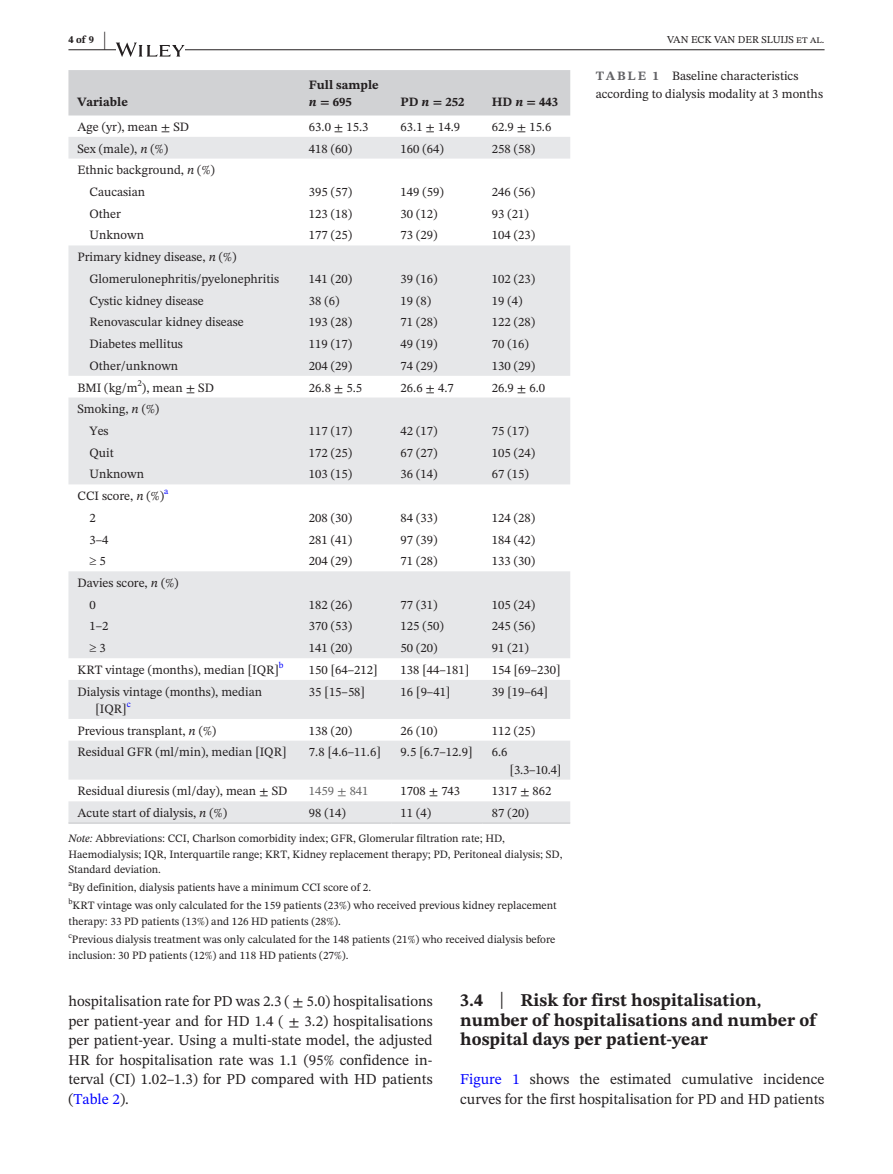
<style>
.page{position:relative;width:893px;height:1174px;background:#fff}
.page>*{position:absolute;margin:0;border:0;box-sizing:border-box;transform-origin:0 0}
.t1{font:700 18px/19.5px "STIX Two Text";color:#231f20}
.t2{font:15px/19.5px "STIX Two Text";color:#231f20;text-align:justify}
.t3{font:12.75px/21.8px "STIX Two Text";color:#231f20}
.t4{font:700 12.75px/17.2px "STIX Two Text";color:#231f20}
.t5{font:12.75px "STIX Two Text";color:#666}
.t6{font:11.25px/15.8px "STIX Two Text";color:#231f20}
.t7{font:10.5px "STIX Two Text";color:#231f20}
.t8{font:700 10.5px "STIX Two Text";color:#231f20}
.t9{font:7.8px "STIX Two Text";color:#231f20}
.s1{font-size:21px}
.s2{font-style:italic}
.s3{font-family:"STIX"}
.s4{font-weight:700;color:#636366}
.s5{color:#00f}
.s6{font-weight:400;font-size:23.7px}
</style>
<div class="page">
<hr style="left:68px;top:49px;width:756px;height:1px;background:#231f20">
<svg style="left:116px;top:43px;width:69px;height:14px"></svg>
<div style="left:68px;top:70px;width:502px;height:45px;background:#d1d2d4"></div>
<svg style="left:68px;top:137px;width:502px;height:685px;fill:#e6e7e9"></svg>
<hr style="left:68px;top:822px;width:232px;height:2px;background:#d1d2d4">
<hr style="left:300px;top:822px;width:92px;height:2px;background:#d1d2d4">
<hr style="left:392px;top:822px;width:91px;height:2px;background:#d1d2d4">
<hr style="left:483px;top:822px;width:87px;height:2px;background:#d1d2d4">
<p class="t8" style="left:68px;top:32px;width:39px">4 of 9 <span class="s1">|</span></p>
<p class="t7" style="left:667px;top:32px;width:159px">VAN ECK VAN DER SLUIJS et al.</p>
<p class="t4" style="left:77px;top:94px;width:52px">Variable</p>
<p class="t4" style="left:309px;top:76px;width:71px">Full sample <span class="s2">n</span> <span class="s3">=</span> 695</p>
<p class="t4" style="left:401px;top:94px;width:65px">PD <span class="s2">n</span> <span class="s3">=</span> 252</p>
<p class="t4" style="left:492px;top:94px;width:68px">HD <span class="s2">n</span> <span class="s3">=</span> 443</p>
<p class="t3" style="left:77px;top:116px;width:113px">Age (yr), mean ± SD</p>
<p class="t3" style="left:309px;top:116px;width:61px">63.0 ± 15.3</p>
<p class="t3" style="left:401px;top:116px;width:61px">63.1 ± 14.9</p>
<p class="t3" style="left:492px;top:116px;width:61px">62.9 ± 15.6</p>
<p class="t3" style="left:77px;top:137px;width:92px">Sex (male), <span class="s2">n</span> (%)</p>
<p class="t3" style="left:309px;top:137px;width:45px">418 (60)</p>
<p class="t3" style="left:401px;top:137px;width:45px">160 (64)</p>
<p class="t3" style="left:492px;top:137px;width:45px">258 (58)</p>
<p class="t3" style="left:89px;top:159px;width:127px;text-indent:-12px">Ethnic background, <span class="s2">n</span> (%)<br>Caucasian</p>
<p class="t3" style="left:309px;top:181px;width:45px">395 (57)</p>
<p class="t3" style="left:401px;top:181px;width:45px">149 (59)</p>
<p class="t3" style="left:492px;top:181px;width:45px">246 (56)</p>
<p class="t3" style="left:89px;top:202px;width:33px">Other</p>
<p class="t3" style="left:309px;top:202px;width:45px">123 (18)</p>
<p class="t3" style="left:401px;top:202px;width:38px">30 (12)</p>
<p class="t3" style="left:492px;top:202px;width:38px">93 (21)</p>
<p class="t3" style="left:89px;top:224px;width:56px">Unknown</p>
<p class="t3" style="left:309px;top:224px;width:45px">177 (25)</p>
<p class="t3" style="left:401px;top:224px;width:38px">73 (29)</p>
<p class="t3" style="left:492px;top:224px;width:45px">104 (23)</p>
<p class="t3" style="left:89px;top:246px;width:191px;text-indent:-12px">Primary kidney disease, <span class="s2">n</span> (%)<br>Glomerulonephritis/pyelonephritis</p>
<p class="t3" style="left:309px;top:268px;width:45px">141 (20)</p>
<p class="t3" style="left:401px;top:268px;width:38px">39 (16)</p>
<p class="t3" style="left:492px;top:268px;width:45px">102 (23)</p>
<p class="t3" style="left:89px;top:289px;width:116px">Cystic kidney disease</p>
<p class="t3" style="left:309px;top:289px;width:32px">38 (6)</p>
<p class="t3" style="left:401px;top:289px;width:32px">19 (8)</p>
<p class="t3" style="left:492px;top:289px;width:32px">19 (4)</p>
<p class="t3" style="left:89px;top:311px;width:156px">Renovascular kidney disease</p>
<p class="t3" style="left:309px;top:311px;width:45px">193 (28)</p>
<p class="t3" style="left:401px;top:311px;width:38px">71 (28)</p>
<p class="t3" style="left:492px;top:311px;width:45px">122 (28)</p>
<p class="t3" style="left:89px;top:333px;width:95px">Diabetes mellitus</p>
<p class="t3" style="left:309px;top:333px;width:45px">119 (17)</p>
<p class="t3" style="left:401px;top:333px;width:38px">49 (19)</p>
<p class="t3" style="left:492px;top:333px;width:38px">70 (16)</p>
<p class="t3" style="left:89px;top:354px;width:90px">Other/unknown</p>
<p class="t3" style="left:309px;top:354px;width:45px">204 (29)</p>
<p class="t3" style="left:401px;top:354px;width:38px">74 (29)</p>
<p class="t3" style="left:492px;top:354px;width:45px">130 (29)</p>
<p class="t3" style="left:77px;top:376px;width:138px">BMI (kg/m<sup>2</sup>), mean ± SD</p>
<p class="t3" style="left:309px;top:376px;width:55px">26.8 ± 5.5</p>
<p class="t3" style="left:401px;top:376px;width:55px">26.6 ± 4.7</p>
<p class="t3" style="left:492px;top:376px;width:55px">26.9 ± 6.0</p>
<p class="t3" style="left:89px;top:398px;width:71px;text-indent:-12px">Smoking, <span class="s2">n</span> (%)<br>Yes</p>
<p class="t3" style="left:309px;top:420px;width:45px">117 (17)</p>
<p class="t3" style="left:401px;top:420px;width:38px">42 (17)</p>
<p class="t3" style="left:492px;top:420px;width:38px">75 (17)</p>
<p class="t3" style="left:89px;top:441px;width:26px">Quit</p>
<p class="t3" style="left:309px;top:441px;width:45px">172 (25)</p>
<p class="t3" style="left:401px;top:441px;width:38px">67 (27)</p>
<p class="t3" style="left:492px;top:441px;width:45px">105 (24)</p>
<p class="t3" style="left:89px;top:463px;width:56px">Unknown</p>
<p class="t3" style="left:309px;top:463px;width:45px">103 (15)</p>
<p class="t3" style="left:401px;top:463px;width:38px">36 (14)</p>
<p class="t3" style="left:492px;top:463px;width:38px">67 (15)</p>
<p class="t3" style="left:89px;top:485px;width:80px;text-indent:-12px">CCI score, <span class="s2">n</span> (%)<sup>a<br></sup>2</p>
<p class="t3" style="left:309px;top:507px;width:45px">208 (30)</p>
<p class="t3" style="left:401px;top:507px;width:38px">84 (33)</p>
<p class="t3" style="left:492px;top:507px;width:45px">124 (28)</p>
<p class="t3" style="left:89px;top:528px;width:20px">3–4</p>
<p class="t3" style="left:309px;top:528px;width:45px">281 (41)</p>
<p class="t3" style="left:401px;top:528px;width:38px">97 (39)</p>
<p class="t3" style="left:492px;top:528px;width:45px">184 (42)</p>
<p class="t3" style="left:89px;top:550px;width:18px">≥5</p>
<p class="t3" style="left:309px;top:550px;width:45px">204 (29)</p>
<p class="t3" style="left:401px;top:550px;width:38px">71 (28)</p>
<p class="t3" style="left:492px;top:550px;width:45px">133 (30)</p>
<p class="t3" style="left:89px;top:572px;width:91px;text-indent:-12px">Davies score, <span class="s2">n</span> (%)<br>0</p>
<p class="t3" style="left:309px;top:593px;width:45px">182 (26)</p>
<p class="t3" style="left:401px;top:593px;width:38px">77 (31)</p>
<p class="t3" style="left:492px;top:593px;width:45px">105 (24)</p>
<p class="t3" style="left:89px;top:615px;width:20px">1–2</p>
<p class="t3" style="left:309px;top:615px;width:45px">370 (53)</p>
<p class="t3" style="left:401px;top:615px;width:45px">125 (50)</p>
<p class="t3" style="left:492px;top:615px;width:45px">245 (56)</p>
<p class="t3" style="left:89px;top:637px;width:18px">≥3</p>
<p class="t3" style="left:309px;top:637px;width:45px">141 (20)</p>
<p class="t3" style="left:401px;top:637px;width:38px">50 (20)</p>
<p class="t3" style="left:492px;top:637px;width:38px">91 (21)</p>
<p class="t3" style="left:77px;top:659px;width:208px">KRT vintage (months), median [IQR]<sup>b</sup></p>
<p class="t3" style="left:309px;top:659px;width:70px">150 [64–212]</p>
<p class="t3" style="left:401px;top:659px;width:70px">138 [44–181]</p>
<p class="t3" style="left:492px;top:659px;width:70px">154 [69–230]</p>
<p class="t3" style="left:95px;top:682px;width:168px;line-height:17.2px;text-indent:-18px">Dialysis vintage (months), median [IQR]<sup>c</sup></p>
<p class="t3" style="left:309px;top:680px;width:58px">35 [15–58]</p>
<p class="t3" style="left:401px;top:680px;width:51px">16 [9–41]</p>
<p class="t3" style="left:492px;top:680px;width:58px">39 [19–64]</p>
<p class="t3" style="left:77px;top:719px;width:140px">Previous transplant, <span class="s2">n</span> (%)</p>
<p class="t3" style="left:309px;top:719px;width:45px">138 (20)</p>
<p class="t3" style="left:401px;top:719px;width:38px">26 (10)</p>
<p class="t3" style="left:492px;top:719px;width:45px">112 (25)</p>
<p class="t3" style="left:77px;top:741px;width:211px">Residual GFR (ml/min), median [IQR]</p>
<p class="t3" style="left:309px;top:741px;width:73px">7.8 [4.6–11.6]</p>
<p class="t3" style="left:401px;top:741px;width:73px">9.5 [6.7–12.9]</p>
<p class="t3" style="left:492px;top:741px;width:17px">6.6</p>
<p class="t3" style="left:510px;top:758px;width:53px">[3.3–10.4]</p>
<p class="t3" style="left:77px;top:780px;width:212px">Residual diuresis (ml/day), mean ± SD</p>
<p class="t5" style="left:309px;top:782px;width:61px">1459 ± 841</p>
<p class="t3" style="left:401px;top:780px;width:61px">1708 ± 743</p>
<p class="t3" style="left:492px;top:780px;width:61px">1317 ± 862</p>
<p class="t3" style="left:77px;top:802px;width:151px">Acute start of dialysis, <span class="s2">n</span> (%)</p>
<p class="t3" style="left:309px;top:802px;width:38px">98 (14)</p>
<p class="t3" style="left:401px;top:802px;width:32px">11 (4)</p>
<p class="t3" style="left:492px;top:802px;width:38px">87 (20)</p>
<p class="t6" style="left:68px;top:830px;width:495px"><span class="s2">Note:</span> Abbreviations: CCI, Charlson comorbidity index; GFR, Glomerular filtration rate; HD,<br>Haemodialysis; IQR, Interquartile range; KRT, Kidney replacement therapy; PD, Peritoneal dialysis; SD,<br>Standard deviation.</p>
<p class="t9" style="left:68px;top:878px;width:5px">a</p>
<p class="t6" style="left:72px;top:879px;width:300px">By definition, dialysis patients have a minimum CCI score of 2.</p>
<p class="t9" style="left:68px;top:896px;width:6px">b</p>
<p class="t6" style="left:68px;top:897px;width:490px;text-indent:4px">KRT vintage was only calculated for the 159 patients (23%) who received previous kidney replacement therapy: 33 PD patients (13%) and 126 HD patients (28%).</p>
<p class="t9" style="left:68px;top:930px;width:5px">c</p>
<p class="t6" style="left:68px;top:931px;width:488px;text-indent:4px">Previous dialysis treatment was only calculated for the 148 patients (21%) who received dialysis before inclusion: 30 PD patients (12%) and 118 HD patients (27%).</p>
<p class="t3" style="left:596px;top:66px;width:229px;line-height:18px"><span class="s4">TABLE 1</span> Baseline characteristics according to dialysis modality at 3 months</p>
<p class="t2" style="left:68px;top:991px;width:366px">hospitalisation rate for PD was 2.3 ( ± 5.0) hospitalisations per patient-year and for HD 1.4 ( ± 3.2) hospitalisations per patient-year. Using a multi-state model, the adjusted HR for hospitalisation rate was 1.1 (95% confidence in&shy;terval (CI) 1.02–1.3) for PD compared with HD patients (<span class="s5">Table 2</span>).</p>
<h1 class="t1" style="left:460px;top:991px;width:357px">3.4 <span class="s6">|</span> Risk for first hospitalisation, number of hospitalisations and number of hospital days per patient-year</h1>
<p class="t2" style="left:460px;top:1069px;width:366px"><span class="s5">Figure 1</span> shows the estimated cumulative incidence curves for the first hospitalisation for PD and HD patients</p>
</div>
